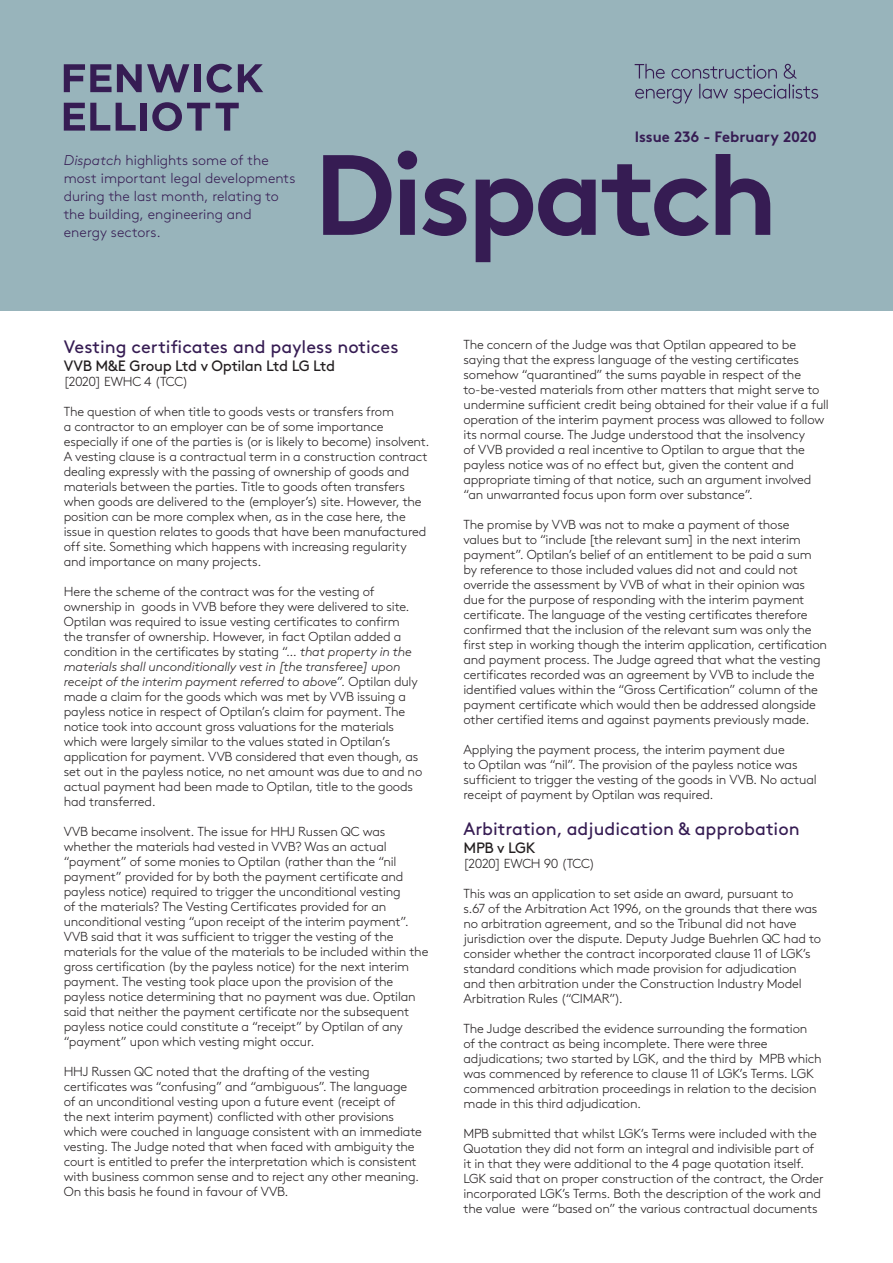
<style>
.page{position:relative;width:893px;height:1263px;background:#fff}
.page>*{position:absolute;margin:0;border:0;box-sizing:border-box;transform-origin:0 0}
.t1{font:18px "Brown";color:#361c53}
.t2{font:15px "Brown";letter-spacing:-.025em;color:#231f20}
.t3{font:700 15px "Brown";color:#361c53}
.t4{font:300 14.25px/18px "Brown";letter-spacing:.005em;color:#361c53}
.t5{font:300 13.05px/15px "Brown";letter-spacing:-.015em;color:#231f20}
.t6{font:300 13.05px "Brown";letter-spacing:-.035em;color:#231f20}
.s1{font-style:italic}
</style>
<div class="page">
<div style="left:0;top:0;width:893px;height:310px;background:#98b4bb"></div>
<svg style="left:64px;top:64px;width:125px;height:28px"></svg>
<div style="left:195px;top:64px;width:6px;height:28px;background:#361c53"></div>
<svg style="left:207px;top:64px;width:25px;height:29px"></svg>
<svg style="left:238px;top:64px;width:25px;height:28px"></svg>
<svg style="left:64px;top:103px;width:46px;height:28px"></svg>
<svg style="left:116px;top:103px;width:20px;height:28px"></svg>
<div style="left:141px;top:103px;width:6px;height:28px;background:#361c53"></div>
<svg style="left:152px;top:102px;width:58px;height:29px"></svg>
<svg style="left:216px;top:103px;width:23px;height:28px"></svg>
<svg style="left:635px;top:64px;width:183px;height:40px"></svg>
<svg style="left:323px;top:151px;width:447px;height:111px"></svg>
<p class="t4" style="left:64px;top:150px;width:233px"><span class="s1">Dispatch</span> highlights some of the most important legal developments during the last month, relating to the building, engineering and energy sectors.</p>
<p class="t3" style="left:635px;top:124px;width:184px">Issue 236 - February 2020</p>
<p class="t1" style="left:64px;top:333px;width:336px">Vesting certificates and payless notices</p>
<p class="t2" style="left:64px;top:354px;width:273px">VVB M&amp;E Group Ltd v Optilan Ltd LG Ltd</p>
<p class="t6" style="left:64px;top:371px;width:126px">[2020] EWHC 4 (TCC)</p>
<p class="t5" style="left:64px;top:403px;width:367px">The question of when title to goods vests or transfers from<br>a contractor to an employer can be of some importance especially if one of the parties is (or is likely to become) insolvent.<br>A vesting clause is a contractual term in a construction contract dealing expressly with the passing of ownership of goods and materials between the parties. Title to goods often transfers when goods are delivered to the (employer’s) site. However, the position can be more complex when, as in the case here, the issue in question relates to goods that have been manufactured off site. Something which happens with increasing regularity and importance on many projects.</p>
<p class="t5" style="left:64px;top:583px;width:360px">Here the scheme of the contract was for the vesting of ownership in goods in VVB before they were delivered to site.<br>Optilan was required to issue vesting certificates to confirm<br>the transfer of ownership. However, in fact Optilan added a condition in the certificates by stating “<span class="s1">… that property in the materials shall unconditionally vest in [the transferee] upon receipt of the interim payment referred to above”.</span> Optilan duly made a claim for the goods which was met by VVB issuing a payless notice in respect of Optilan’s claim for payment. The notice took into account gross valuations for the materials which were largely similar to the values stated in Optilan’s application for payment. VVB considered that even though, as set out in the payless notice, no net amount was due to and no actual payment had been made to Optilan, title to the goods had transferred.</p>
<p class="t5" style="left:64px;top:823px;width:366px">VVB became insolvent. The issue for HHJ Russen QC was whether the materials had vested in VVB? Was an actual “payment” of some monies to Optilan (rather than the “nil payment” provided for by both the payment certificate and payless notice) required to trigger the unconditional vesting<br>of the materials? The Vesting Certificates provided for an unconditional vesting “upon receipt of the interim payment”.<br>VVB said that it was sufficient to trigger the vesting of the materials for the value of the materials to be included within the gross certification (by the payless notice) for the next interim payment. The vesting took place upon the provision of the payless notice determining that no payment was due. Optilan said that neither the payment certificate nor the subsequent payless notice could constitute a “receipt” by Optilan of any “payment” upon which vesting might occur.</p>
<p class="t5" style="left:64px;top:1063px;width:360px">HHJ Russen QC noted that the drafting of the vesting certificates was “confusing” and “ambiguous”. The language of an unconditional vesting upon a future event (receipt of<br>the next interim payment) conflicted with other provisions which were couched in language consistent with an immediate vesting. The Judge noted that when faced with ambiguity the court is entitled to prefer the interpretation which is consistent with business common sense and to reject any other meaning.<br>On this basis he found in favour of VVB.</p>
<p class="t5" style="left:463px;top:336px;width:367px">The concern of the Judge was that Optilan appeared to be saying that the express language of the vesting certificates somehow “quarantined” the sums payable in respect of the to-be-vested materials from other matters that might serve to undermine sufficient credit being obtained for their value if a full operation of the interim payment process was allowed to follow its normal course. The Judge understood that the insolvency<br>of VVB provided a real incentive to Optilan to argue that the payless notice was of no effect but, given the content and appropriate timing of that notice, such an argument involved “an unwarranted focus upon form over substance”.</p>
<p class="t5" style="left:463px;top:516px;width:365px">The promise by VVB was not to make a payment of those values but to “include [the relevant sum] in the next interim payment”. Optilan’s belief of an entitlement to be paid a sum by reference to those included values did not and could not override the assessment by VVB of what in their opinion was due for the purpose of responding with the interim payment certificate. The language of the vesting certificates therefore confirmed that the inclusion of the relevant sum was only the first step in working though the interim application, certification and payment process. The Judge agreed that what the vesting certificates recorded was an agreement by VVB to include the identified values within the “Gross Certification” column of the payment certificate which would then be addressed alongside other certified items and against payments previously made.</p>
<p class="t5" style="left:463px;top:741px;width:355px">Applying the payment process, the interim payment due<br>to Optilan was “nil”. The provision of the payless notice was sufficient to trigger the vesting of the goods in VVB. No actual receipt of payment by Optilan was required.</p>
<p class="t1" style="left:463px;top:815px;width:338px">Arbitration, adjudication &amp; approbation</p>
<p class="t2" style="left:463px;top:836px;width:74px">MPB v LGK</p>
<p class="t6" style="left:463px;top:854px;width:133px">[2020] EWCH 90 (TCC)</p>
<p class="t5" style="left:463px;top:885px;width:359px">This was an application to set aside an award, pursuant to<br>s.67 of the Arbitration Act 1996, on the grounds that there was no arbitration agreement, and so the Tribunal did not have jurisdiction over the dispute. Deputy Judge Buehrlen QC had to consider whether the contract incorporated clause 11 of LGK’s standard conditions which made provision for adjudication and then arbitration under the Construction Industry Model Arbitration Rules (“CIMAR”).</p>
<p class="t5" style="left:463px;top:1020px;width:360px">The Judge described the evidence surrounding the formation of the contract as being incomplete. There were three adjudications; two started by LGK, and the third by MPB which was commenced by reference to clause 11 of LGK’s Terms. LGK commenced arbitration proceedings in relation to the decision made in this third adjudication.</p>
<p class="t5" style="left:463px;top:1125px;width:362px">MPB submitted that whilst LGK’s Terms were included with the Quotation they did not form an integral and indivisible part of it in that they were additional to the 4 page quotation itself.<br>LGK said that on proper construction of the contract, the Order incorporated LGK’s Terms. Both the description of the work and the value were “based on” the various contractual documents</p>
</div>
